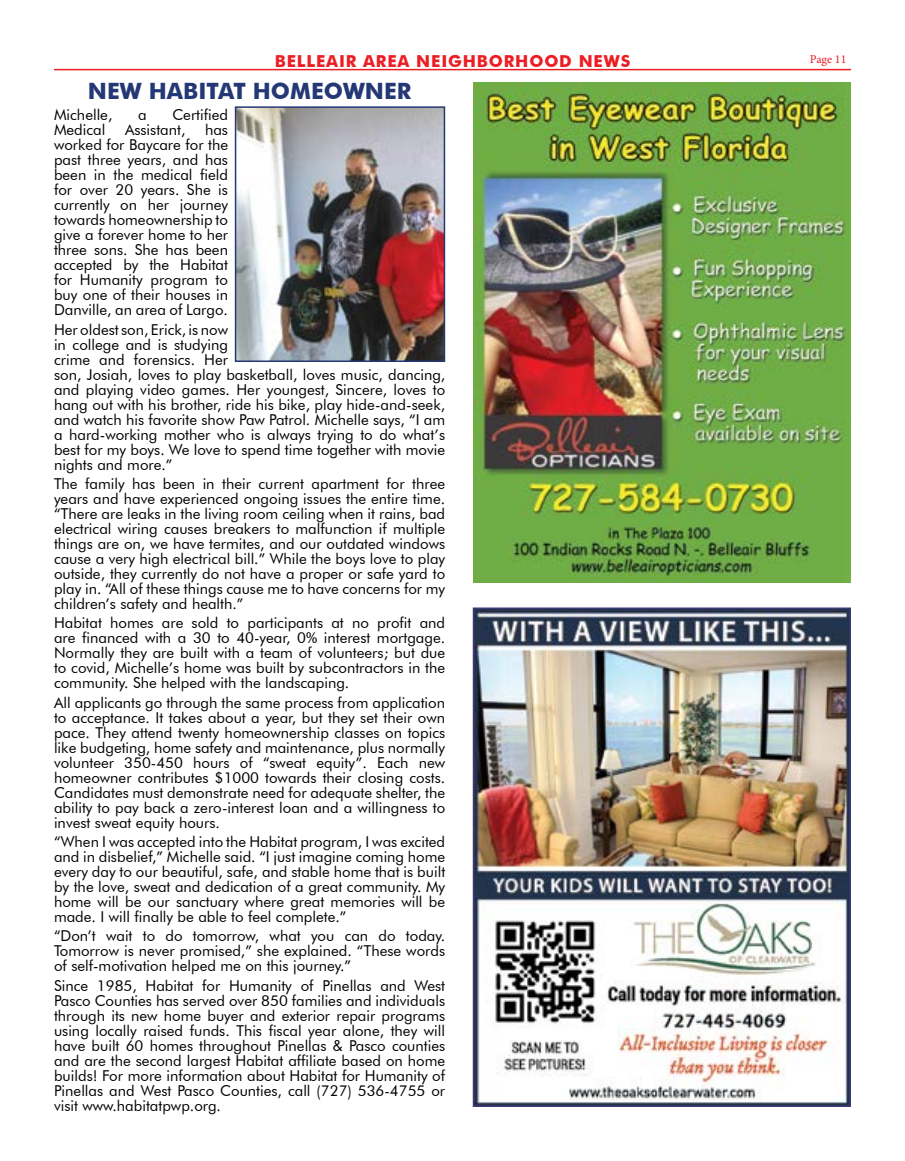
<style>
.page{position:relative;width:905px;height:1161px;background:#fff}
.page>*{position:absolute;margin:0;border:0;box-sizing:border-box;transform-origin:0 0}
.t1{font:700 22.5px "Futura BT";color:#253876}
.t2{font:700 16.5px "Futura BT";letter-spacing:.05em;color:#ed1d24}
.t3{font:15px/15px "Futura BT";color:#000;text-align:justify}
.t4{font:12px "Minion Pro";letter-spacing:-.005em;color:#ed1d24}
</style>
<div class="page">
<hr style="left:54px;top:69px;width:796px;height:1px;background:#ed1d24">
<img style="left:475px;top:611px;width:372px;height:493px">
<div style="left:472px;top:608px;width:378px;height:499px;border:2px solid #403977"></div>
<img style="left:473px;top:83px;width:377px;height:499px">
<img style="left:238px;top:109px;width:204px;height:250px">
<div style="left:235px;top:106px;width:210px;height:256px;border:2px solid #253876"></div>
<p class="t2" style="left:275px;top:51px;width:357px">BELLEAIR AREA NEIGHBORHOOD NEWS</p>
<p class="t4" style="left:809px;top:52px;width:38px">Page 11</p>
<h1 class="t1" style="left:88px;top:77px;width:325px">NEW HABITAT HOMEOWNER</h1>
<p class="t3" style="left:54px;top:107px;width:60px">Michelle,</p>
<p class="t3" style="left:138px;top:107px;width:10px">a</p>
<p class="t3" style="left:172px;top:107px;width:57px">Certified</p>
<p class="t3" style="left:54px;top:122px;width:53px">Medical</p>
<p class="t3" style="left:125px;top:122px;width:62px">Assistant,</p>
<p class="t3" style="left:54px;top:122px;width:175px;text-indent:151px">has worked for Baycare for the past three years, and has been in the medical field for over 20 years. She is currently on her journey towards homeownership to give a forever home to her three sons. She has been accepted by the Habitat for Humanity program to buy one of their houses in Danville, an area of Largo.</p>
<p class="t3" style="left:54px;top:322px;width:392px;text-align:left">Her oldest son, Erick, is now<br>in college and is studying<br>crime and forensics. Her<br>son, Josiah, loves to play basketball, loves music, dancing, and playing video games. Her youngest, Sincere, loves to hang out with his brother, ride his bike, play hide-and-seek, and watch his favorite show Paw Patrol. Michelle says, “I am a hard-working mother who is always trying to do what’s best for my boys. We love to spend time together with movie nights and more.”</p>
<p class="t3" style="left:54px;top:476px;width:392px">The family has been in their current apartment for three years and have experienced ongoing issues the entire time. “There are leaks in the living room ceiling when it rains, bad electrical wiring causes breakers to malfunction if multiple things are on, we have termites, and our outdated windows cause a very high electrical bill.” While the boys love to play outside, they currently do not have a proper or safe yard to play in. “All of these things cause me to have concerns for my children’s safety and health.”</p>
<p class="t3" style="left:54px;top:615px;width:392px">Habitat homes are sold to participants at no profit and are financed with a 30 to 40-year, 0% interest mortgage.<br>Normally they are built with a team of volunteers; but due to covid, Michelle’s home was built by subcontractors in the community. She helped with the landscaping.</p>
<p class="t3" style="left:54px;top:695px;width:392px">All applicants go through the same process from application to acceptance. It takes about a year, but they set their own pace. They attend twenty homeownership classes on topics like budgeting, home safety and maintenance, plus normally volunteer 350-450 hours of “sweat equity”. Each new homeowner contributes $1000 towards their closing costs.<br>Candidates must demonstrate need for adequate shelter, the ability to pay back a zero-interest loan and a willingness to invest sweat equity hours.</p>
<p class="t3" style="left:54px;top:834px;width:392px">“When I was accepted into the Habitat program, I was excited and in disbelief,” Michelle said. “I just imagine coming home every day to our beautiful, safe, and stable home that is built by the love, sweat and dedication of a great community. My home will be our sanctuary where great memories will be made. I will finally be able to feel complete.”</p>
<p class="t3" style="left:54px;top:928px;width:392px">“Don’t wait to do tomorrow, what you can do today.<br>Tomorrow is never promised,” she explained. “These words of self-motivation helped me on this journey.”</p>
<p class="t3" style="left:54px;top:978px;width:392px">Since 1985, Habitat for Humanity of Pinellas and West Pasco Counties has served over 850 families and individuals through its new home buyer and exterior repair programs using locally raised funds. This fiscal year alone, they will have built 60 homes throughout Pinellas &amp; Pasco counties and are the second largest Habitat affiliate based on home builds! For more information about Habitat for Humanity of Pinellas and West Pasco Counties, call (727) 536-4755 or visit www.habitatpwp.org.</p>
</div>
